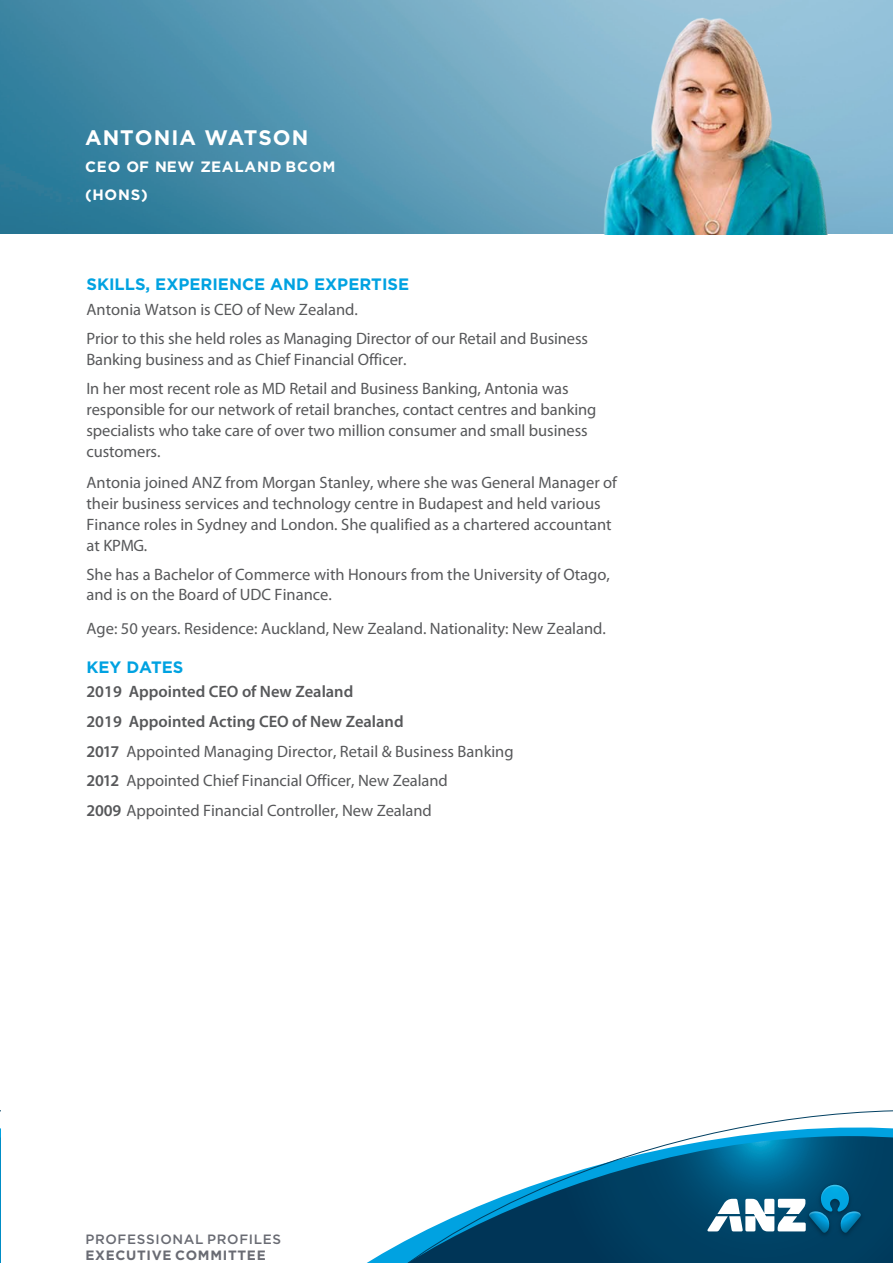
<style>
.page{position:relative;width:893px;height:1263px;background:#fff}
.page>*{position:absolute;margin:0;border:0;box-sizing:border-box;transform-origin:0 0}
.Title_and_qualificat{font:700 21px "Gotham";letter-spacing:.05em;color:#fff}
.Body{font:16.5px/21px "Myriad Pro";color:#57585a}
.Body-2{font:600 16.5px/24.5px "Myriad Pro";color:#57585a}
.Title_and_qualificat-2{font:700 15px/28px "Gotham";letter-spacing:.05em;color:#fff}
.Body-3{font:500 13.5px/16.2px "Gotham";letter-spacing:.05em;color:#696b73}
.s1{font-family:"Gotham";font-weight:700;color:#00a2e1}
.s2{font-weight:600}
.s3{font-weight:700}
</style>
<div class="page">
<img style="left:0;top:0;width:893px;height:234px">
<svg style="left:367px;top:1110px;width:526px;height:153px"></svg>
<svg style="left:0;top:1110px;width:1px;height:153px"></svg>
<img style="left:578px;top:0;width:274px;height:234px">
<p class="Title_and_qualificat" style="left:85px;top:125px;width:225px">ANTONIA WATSON</p>
<p class="Title_and_qualificat-2" style="left:85px;top:152px;width:252px">CEO OF NEW ZEALAND BCOM (HONS)</p>
<p class="Body" style="left:86px;top:271px;width:324px;line-height:25.2px"><span class="s1">SKILLS, EXPERIENCE AND EXPERTISE<br></span>Antonia Watson is CEO of New Zealand.</p>
<p class="Body" style="left:86px;top:328px;width:503px">Prior to this she held roles as Managing Director of our Retail and Business<br>Banking business and as Chief Financial Officer.</p>
<p class="Body" style="left:86px;top:378px;width:512px">In her most recent role as MD Retail and Business Banking, Antonia was responsible for our network of retail branches, contact centres and banking specialists who take care of over two million consumer and small business customers.</p>
<p class="Body" style="left:86px;top:471px;width:532px">Antonia joined ANZ from Morgan Stanley, where she was General Manager of their business services and technology centre in Budapest and held various Finance roles in Sydney and London. She qualified as a chartered accountant at KPMG.</p>
<p class="Body" style="left:86px;top:564px;width:525px;line-height:20.2px">She has a Bachelor of Commerce with Honours from the University of Otago, and is on the Board of UDC Finance.</p>
<p class="Body" style="left:86px;top:617px;width:521px">Age: 50 years. Residence: Auckland, New Zealand. Nationality: New Zealand.</p>
<p class="Body-2" style="left:86px;top:654px;width:268px"><span class="s1">KEY DATES<br></span>2019 Appointed CEO of New Zealand</p>
<p class="Body" style="left:86px;top:707px;width:429px;line-height:29.5px"><span class="s2">2019 Appointed Acting CEO of New Zealand<br>2017</span> Appointed Managing Director, Retail &amp; Business Banking <span class="s2">2012</span> Appointed Chief Financial Officer, New Zealand<br><span class="s2">2009</span> Appointed Financial Controller, New Zealand</p>
<p class="Body-3" style="left:85px;top:1230px;width:197px">PROFESSIONAL PROFILES<br><span class="s3">EXECUTIVE COMMITTEE</span></p>
</div>
